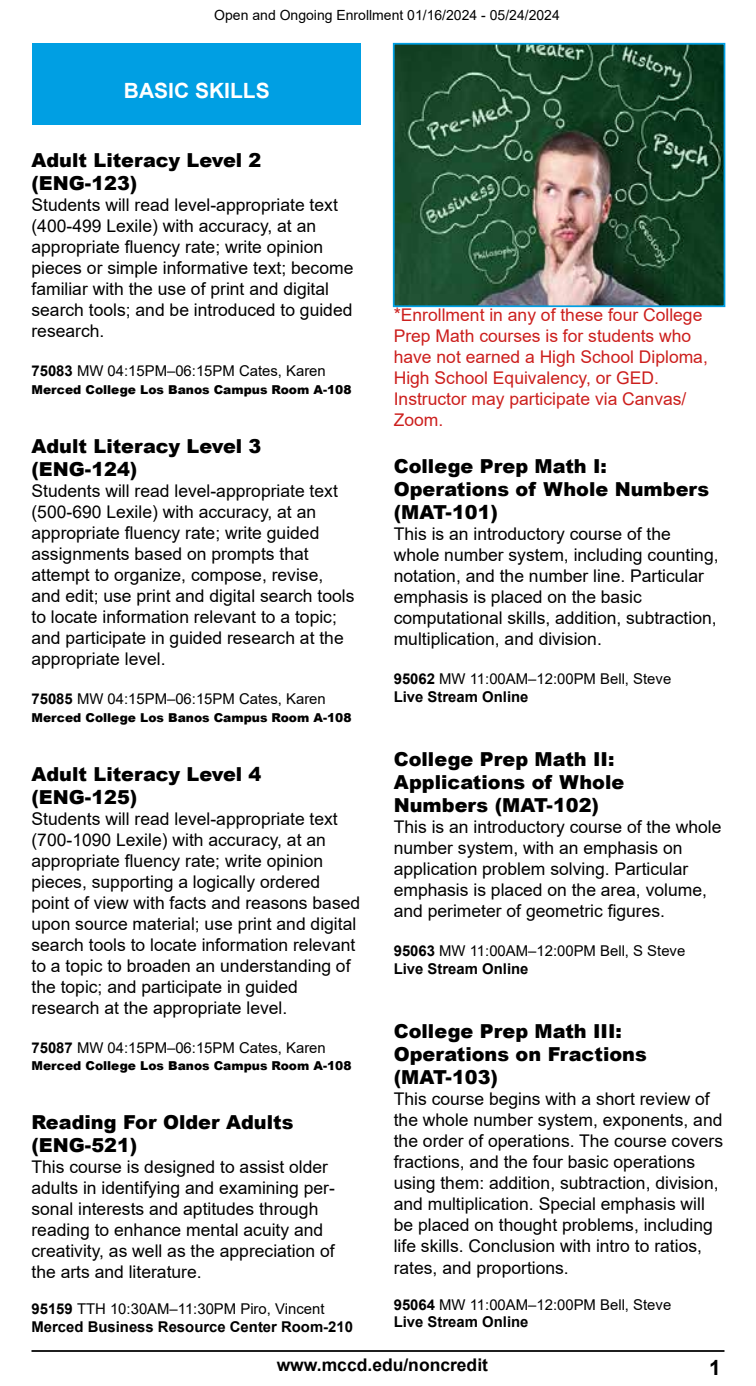
<style>
.page{position:relative;width:756px;height:1386px;background:#fff}
.page>*{position:absolute;margin:0;border:0;box-sizing:border-box;transform-origin:0 0}
.t1{font:700 21px "Arial";color:#fff}
.t2{font:700 21px "Arial";color:#000}
.t3{font:900 19.25px/23.1px "Arial";color:#000}
.t4{font:17.5px/21px "Arial";color:#000}
.t5{font:17.5px/21px "Arial";color:#cc1f1d}
.t6{font:700 17.5px "Arial";color:#000}
.t7{font:14.88px/17.8px "Arial";color:#000}
.t8{font:700 14.88px/17.8px "Arial";color:#000}
.t9{font:14px "Arial";color:#000}
.t10{font:900 12.25px "Arial";color:#000}
.s1{font-weight:700}
.s2{font-weight:400}
.s3{font-size:18.38px}
</style>
<div class="page">
<hr style="left:32px;top:1350px;width:692px;height:2px;background:#000">
<div style="left:32px;top:43px;width:329px;height:81px;background:#009fe3"></div>
<img style="left:396px;top:46px;width:326px;height:258px">
<div style="left:393px;top:43px;width:332px;height:264px;border:2px solid #009fe3"></div>
<p class="t9" style="left:214px;top:5px;width:347px">Open and Ongoing Enrollment 01/16/2024 - 05/24/2024</p>
<p class="t1" style="left:124px;top:76px;width:147px">BASIC SKILLS</p>
<p class="t3" style="left:32px;top:148px;width:232px">Adult Literacy Level 2 (ENG-123)</p>
<p class="t4" style="left:32px;top:195px;width:323px">Students will read level-appropriate text (400-499 Lexile) with accuracy, at an appropriate fluency rate; write opinion pieces or simple informative text; become familiar with the use of print and digital search tools; and be introduced to guided research.</p>
<p class="t7" style="left:32px;top:362px;width:296px"><span class="s1">75083</span> MW 04:15PM–06:15PM Cates, Karen</p>
<p class="t10" style="left:32px;top:381px;width:322px">Merced College Los Banos Campus Room A-108</p>
<p class="t3" style="left:32px;top:434px;width:232px">Adult Literacy Level 3 (ENG-124)</p>
<p class="t4" style="left:32px;top:480px;width:324px">Students will read level-appropriate text (500-690 Lexile) with accuracy, at an appropriate fluency rate; write guided assignments based on prompts that attempt to organize, compose, revise, and edit; use print and digital search tools to locate information relevant to a topic; and participate in guided research at the appropriate level.</p>
<p class="t7" style="left:32px;top:690px;width:296px"><span class="s1">75085</span> MW 04:15PM–06:15PM Cates, Karen</p>
<p class="t10" style="left:32px;top:709px;width:322px">Merced College Los Banos Campus Room A-108</p>
<p class="t3" style="left:32px;top:762px;width:232px">Adult Literacy Level 4 (ENG-125)</p>
<p class="t4" style="left:31px;top:808px;width:330px">Students will read level-appropriate text (700-1090 Lexile) with accuracy, at an appropriate fluency rate; write opinion pieces, supporting a logically ordered point of view with facts and reasons based upon source material; use print and digital search tools to locate information relevant to a topic to broaden an understanding of the topic; and participate in guided research at the appropriate level.</p>
<p class="t7" style="left:32px;top:1038px;width:296px"><span class="s1">75087</span> MW 04:15PM–06:15PM Cates, Karen</p>
<p class="t10" style="left:32px;top:1057px;width:322px">Merced College Los Banos Campus Room A-108</p>
<p class="t3" style="left:32px;top:1110px;width:263px">Reading For Older Adults (ENG-521)</p>
<p class="t4" style="left:31px;top:1157px;width:305px">This course is designed to assist older adults in identifying and examining per&shy;sonal interests and aptitudes through reading to enhance mental acuity and creativity, as well as the appreciation of the arts and literature.</p>
<p class="t8" style="left:32px;top:1300px;width:323px">95159 <span class="s2">TTH 10:30AM–11:30PM Piro, Vincent<br></span>Merced Business Resource Center Room-210</p>
<p class="t5" style="left:394px;top:305px;width:316px"><span class="s3">*</span>Enrollment in any of these four College<br>Prep Math courses is for students who have not earned a High School Diploma,<br>High School Equivalency, or GED.<br>Instructor may participate via Canvas/<br>Zoom.</p>
<p class="t3" style="left:394px;top:454px;width:317px">College Prep Math I:<br>Operations of Whole Numbers (MAT-101)</p>
<p class="t4" style="left:394px;top:523px;width:326px">This is an introductory course of the whole number system, including counting, notation, and the number line. Particular emphasis is placed on the basic computational skills, addition, subtraction, multiplication, and division.</p>
<p class="t7" style="left:394px;top:669px;width:279px"><span class="s1">95062</span> MW 11:00AM–12:00PM Bell, Steve<br><span class="s1">Live Stream Online</span></p>
<p class="t3" style="left:394px;top:747px;width:232px">College Prep Math II:<br>Applications of Whole<br>Numbers (MAT-102)</p>
<p class="t4" style="left:394px;top:816px;width:329px">This is an introductory course of the whole number system, with an emphasis on application problem solving. Particular emphasis is placed on the area, volume, and perimeter of geometric figures.</p>
<p class="t7" style="left:394px;top:941px;width:293px"><span class="s1">95063</span> MW 11:00AM–12:00PM Bell, S Steve<br><span class="s1">Live Stream Online</span></p>
<p class="t3" style="left:394px;top:1019px;width:255px">College Prep Math III:<br>Operations on Fractions (MAT-103)</p>
<p class="t4" style="left:394px;top:1088px;width:331px">This course begins with a short review of the whole number system, exponents, and the order of operations. The course covers fractions, and the four basic operations using them: addition, subtraction, division, and multiplication. Special emphasis will be placed on thought problems, including life skills. Conclusion with intro to ratios, rates, and proportions.</p>
<p class="t7" style="left:394px;top:1295px;width:279px"><span class="s1">95064</span> MW 11:00AM–12:00PM Bell, Steve<br><span class="s1">Live Stream Online</span></p>
<p class="t6" style="left:277px;top:1353px;width:213px">www.mccd.edu/noncredit</p>
<p class="t2" style="left:709px;top:1353px;width:13px">1</p>
</div>
